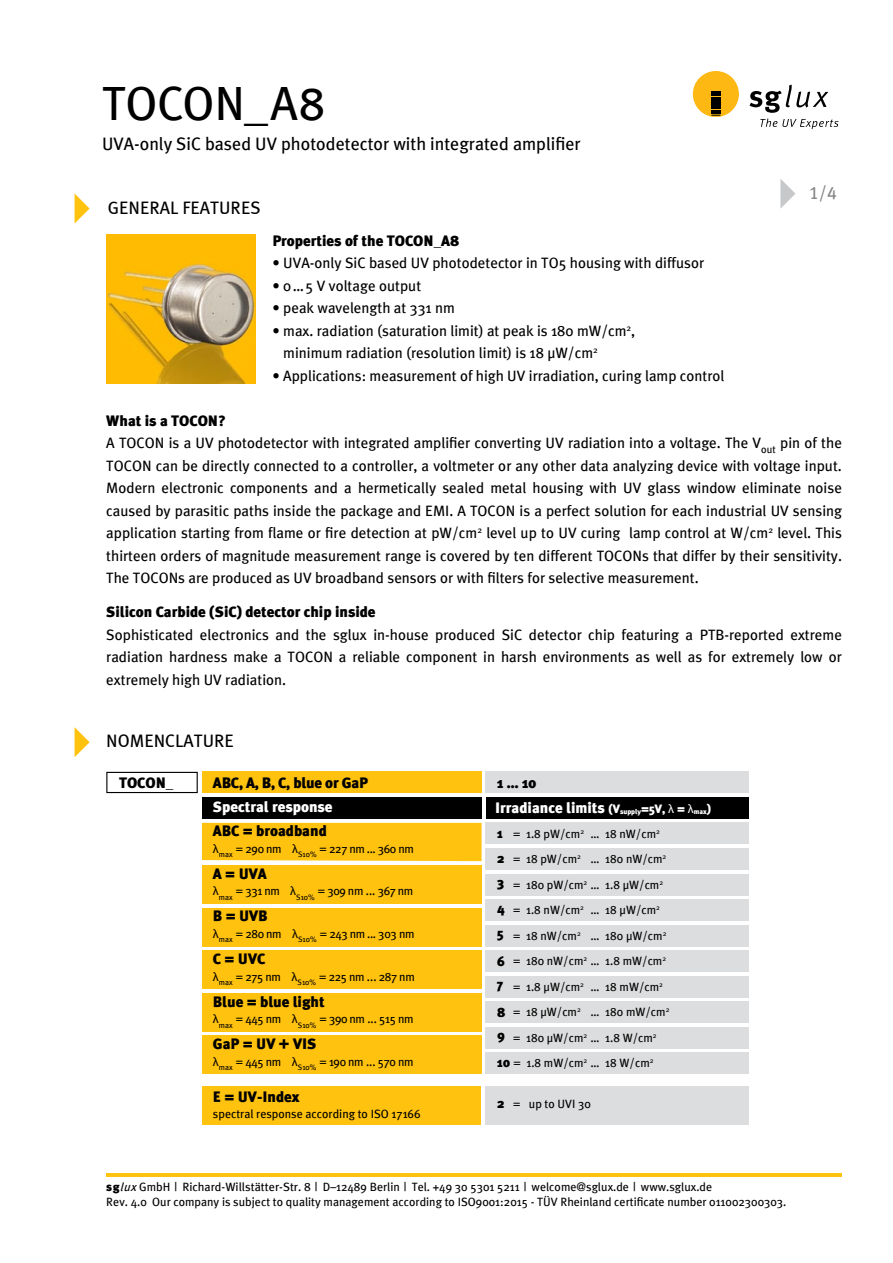
<style>
.page{position:relative;width:893px;height:1263px;background:#fff}
.page>*{position:absolute;margin:0;border:0;box-sizing:border-box;transform-origin:0 0}
.t1{font:48px "Meta Plus";letter-spacing:-.01em;color:#000}
.t2{font:18px "Meta Plus";color:#000}
.t3{font:18px "Meta Plus Book Caps";color:#000}
.t4{font:18px "Meta Plus Book Caps";color:#848688}
.t5{font:15px/22.5px "Meta Plus";color:#000}
.t6{font:900 15px "Meta Plus";color:#000}
.t7{font:900 15px "Meta Plus";color:#fff}
.t8{font:12px/15px "Meta Plus";color:#000}
.t9{font:12px "Meta Plus";letter-spacing:-.03em;color:#000}
.s1{font-weight:900}
.s2{font-family:"Meta Plus Book Caps"}
.s3{font-size:12px}
.s4{font-size:7.05px}
.s5{font-family:"Microsoft Sans Serif";font-weight:400;font-size:12px}
.s6{font-family:"Microsoft Sans Serif"}
.s7{font-weight:900;font-size:13.5px}
.s8{font-style:italic}
</style>
<div class="page">
<div style="left:106px;top:772px;width:92px;height:21px;border:1px solid #000"></div>
<svg style="left:75px;top:194px;width:15px;height:29px"></svg>
<img style="left:107px;top:234px;width:148px;height:149px">
<svg style="left:780px;top:179px;width:15px;height:30px"></svg>
<svg style="left:75px;top:727px;width:15px;height:30px"></svg>
<div style="left:202px;top:772px;width:279px;height:21px;background:#ffc20e"></div>
<div style="left:486px;top:772px;width:263px;height:21px;background:#dcddde"></div>
<svg style="left:202px;top:797px;width:546px;height:64px;background:#8a7128"></svg>
<div style="left:202px;top:865px;width:279px;height:39px;background:#ffc20e"></div>
<div style="left:202px;top:908px;width:279px;height:38px;background:#ffc20e"></div>
<div style="left:202px;top:950px;width:279px;height:39px;background:#ffc20e"></div>
<div style="left:202px;top:993px;width:279px;height:38px;background:#ffc20e"></div>
<div style="left:202px;top:1086px;width:279px;height:39px;background:#ffc20e"></div>
<div style="left:486px;top:823px;width:263px;height:21px;background:#dcddde"></div>
<div style="left:486px;top:848px;width:263px;height:22px;background:#dcddde"></div>
<div style="left:486px;top:874px;width:263px;height:21px;background:#dcddde"></div>
<div style="left:486px;top:899px;width:263px;height:22px;background:#dcddde"></div>
<div style="left:486px;top:925px;width:263px;height:21px;background:#dcddde"></div>
<div style="left:486px;top:950px;width:263px;height:22px;background:#dcddde"></div>
<div style="left:486px;top:976px;width:263px;height:21px;background:#dcddde"></div>
<div style="left:486px;top:1001px;width:263px;height:22px;background:#dcddde"></div>
<div style="left:486px;top:1027px;width:263px;height:21px;background:#dcddde"></div>
<div style="left:486px;top:1052px;width:263px;height:22px;background:#dcddde"></div>
<div style="left:486px;top:1086px;width:263px;height:39px;background:#dcddde"></div>
<div style="left:202px;top:1035px;width:279px;height:39px;background:#ffc20e"></div>
<hr style="left:106px;top:1173px;width:736px;height:3px;background:#ffc20e">
<svg style="left:693px;top:71px;width:46px;height:46px"></svg>
<svg style="left:749px;top:85px;width:89px;height:44px"></svg>
<h1 class="t1" style="left:102px;top:76px;width:224px">TOCON<span class="s1">_</span><span class="s2">A8</span></h1>
<p class="t2" style="left:102px;top:134px;width:480px">UVA-only SiC based UV photodetector with integrated amplifier</p>
<p class="t3" style="left:108px;top:197px;width:154px">GENERAL FEATURES</p>
<p class="t4" style="left:809px;top:182px;width:29px">1/4</p>
<p class="t6" style="left:272px;top:232px;width:188px">Properties of the TOCON_A8</p>
<p class="t5" style="left:272px;top:252px;width:433px">• UVA-only SiC based UV photodetector in TO5 housing with diffusor</p>
<p class="t5" style="left:272px;top:274px;width:150px">• 0…5 V voltage output</p>
<p class="t5" style="left:272px;top:297px;width:184px">• peak wavelength at 331 nm</p>
<p class="t5" style="left:283px;top:319px;width:354px;text-indent:-11px">• max. radiation (saturation limit) at peak is 180 mW/cm<sup>2</sup>, minimum radiation (resolution limit) is 18 µW/cm<sup>2</sup></p>
<p class="t5" style="left:272px;top:364px;width:454px">• Applications: measurement of high UV irradiation, curing lamp control</p>
<p class="t5" style="left:106px;top:409px;width:737px"><span class="s1">What is a TOCON?<br></span>A TOCON is a UV photodetector with integrated amplifier converting UV radiation into a voltage. The V<sub>out</sub> pin of the TOCON can be directly connected to a controller, a voltmeter or any other data analyzing device with voltage input.<br>Modern electronic components and a hermetically sealed metal housing with UV glass window eliminate noise caused by parasitic paths inside the package and EMI. A TOCON is a perfect solution for each industrial UV sensing application starting from flame or fire detection at pW/cm<sup>2</sup> level up to UV curing lamp control at W/cm<sup>2</sup> level. This thirteen orders of magnitude measurement range is covered by ten different TOCONs that differ by their sensitivity.<br>The TOCONs are produced as UV broadband sensors or with filters for selective measurement.</p>
<p class="t6" style="left:106px;top:603px;width:271px">Silicon Carbide (SiC) detector chip inside</p>
<p class="t5" style="left:106px;top:623px;width:737px;text-align:justify">Sophisticated electronics and the sglux in-house produced SiC detector chip featuring a PTB-reported extreme radiation hardness make a TOCON a reliable component in harsh environments as well as for extremely low or extremely high UV radiation.</p>
<p class="t3" style="left:106px;top:731px;width:127px">NOMENCLATURE</p>
<p class="t6" style="left:119px;top:774px;width:56px">TOCON_</p>
<p class="t6" style="left:213px;top:774px;width:156px">ABC, A, B, C, blue or GaP</p>
<p class="t6" style="left:497px;top:774px;width:41px">1 … 10</p>
<p class="t7" style="left:213px;top:798px;width:121px">Spectral response</p>
<p class="t7" style="left:495px;top:799px;width:217px">Irradiance limits <span class="s3">(V</span><span class="s4">supply</span><span class="s3">=5V,</span> <span class="s5">λ</span> <span class="s3">=</span> <span class="s5">λ</span><span class="s4">max</span><span class="s3">)</span></p>
<p class="t6" style="left:213px;top:822px;width:115px">ABC = broadband</p>
<p class="t9" style="left:213px;top:842px;width:202px"><span class="s6">λ</span><sub>max</sub> = 290 nm <span class="s6">λ</span><sub>S10%</sub> = 227 nm ... 360 nm</p>
<p class="t6" style="left:213px;top:865px;width:55px">A = UVA</p>
<p class="t9" style="left:213px;top:884px;width:202px"><span class="s6">λ</span><sub>max</sub> = 331 nm <span class="s6">λ</span><sub>S10%</sub> = 309 nm ... 367 nm</p>
<p class="t6" style="left:213px;top:907px;width:56px">B = UVB</p>
<p class="t9" style="left:213px;top:927px;width:203px"><span class="s6">λ</span><sub>max</sub> = 280 nm <span class="s6">λ</span><sub>S10%</sub> = 243 nm ... 303 nm</p>
<p class="t6" style="left:213px;top:950px;width:54px">C = UVC</p>
<p class="t9" style="left:213px;top:969px;width:203px"><span class="s6">λ</span><sub>max</sub> = 275 nm <span class="s6">λ</span><sub>S10%</sub> = 225 nm ... 287 nm</p>
<p class="t6" style="left:213px;top:992px;width:113px">Blue = blue light</p>
<p class="t9" style="left:213px;top:1012px;width:202px"><span class="s6">λ</span><sub>max</sub> = 445 nm <span class="s6">λ</span><sub>S10%</sub> = 390 nm ... 515 nm</p>
<p class="t6" style="left:213px;top:1035px;width:105px">GaP = UV + VIS</p>
<p class="t9" style="left:213px;top:1055px;width:202px"><span class="s6">λ</span><sub>max</sub> = 445 nm <span class="s6">λ</span><sub>S10%</sub> = 190 nm ... 570 nm</p>
<p class="t6" style="left:213px;top:1088px;width:88px">E = UV-Index</p>
<p class="t8" style="left:213px;top:1106px;width:209px">spectral response according to ISO 17166</p>
<p class="t8" style="left:497px;top:826px;width:164px"><span class="s7">1</span> = 1.8 pW/cm<sup>2</sup> … 18 nW/cm<sup>2</sup></p>
<p class="t8" style="left:497px;top:851px;width:171px"><span class="s7">2</span> = 18 pW/cm<sup>2</sup> … 180 nW/cm<sup>2</sup></p>
<p class="t8" style="left:497px;top:877px;width:167px"><span class="s7">3</span> = 180 pW/cm<sup>2</sup> … 1.8 µW/cm<sup>2</sup></p>
<p class="t8" style="left:497px;top:902px;width:164px"><span class="s7">4</span> = 1.8 nW/cm<sup>2</sup> … 18 µW/cm<sup>2</sup></p>
<p class="t8" style="left:497px;top:928px;width:171px"><span class="s7">5</span> = 18 nW/cm<sup>2</sup> … 180 µW/cm<sup>2</sup></p>
<p class="t8" style="left:497px;top:953px;width:170px"><span class="s7">6</span> = 180 nW/cm<sup>2</sup> … 1.8 mW/cm<sup>2</sup></p>
<p class="t8" style="left:497px;top:979px;width:167px"><span class="s7">7</span> = 1.8 µW/cm<sup>2</sup> … 18 mW/cm<sup>2</sup></p>
<p class="t8" style="left:497px;top:1004px;width:174px"><span class="s7">8</span> = 18 µW/cm<sup>2</sup> … 180 mW/cm<sup>2</sup></p>
<p class="t8" style="left:497px;top:1030px;width:161px"><span class="s7">9</span> = 180 µW/cm<sup>2</sup> … 1.8 W/cm<sup>2</sup></p>
<p class="t8" style="left:497px;top:1055px;width:158px"><span class="s7">10</span> = 1.8 mW/cm<sup>2</sup> … 18 W/cm<sup>2</sup></p>
<p class="t8" style="left:497px;top:1096px;width:95px"><span class="s7">2</span> = up to UVI 30</p>
<p class="t8" style="left:106px;top:1179px;width:682px"><span class="s1">sg</span><span class="s8">lux</span>GmbH | Richard-Willstätter-Str. 8 | D–12489 Berlin | Tel. +49 30 5301 5211 | welcome@sglux.de | www.sglux.de<br>Rev. 4.0 Our company is subject to quality management according to ISO9001:2015 - TÜV Rheinland certificate number 011002300303.</p>
</div>
